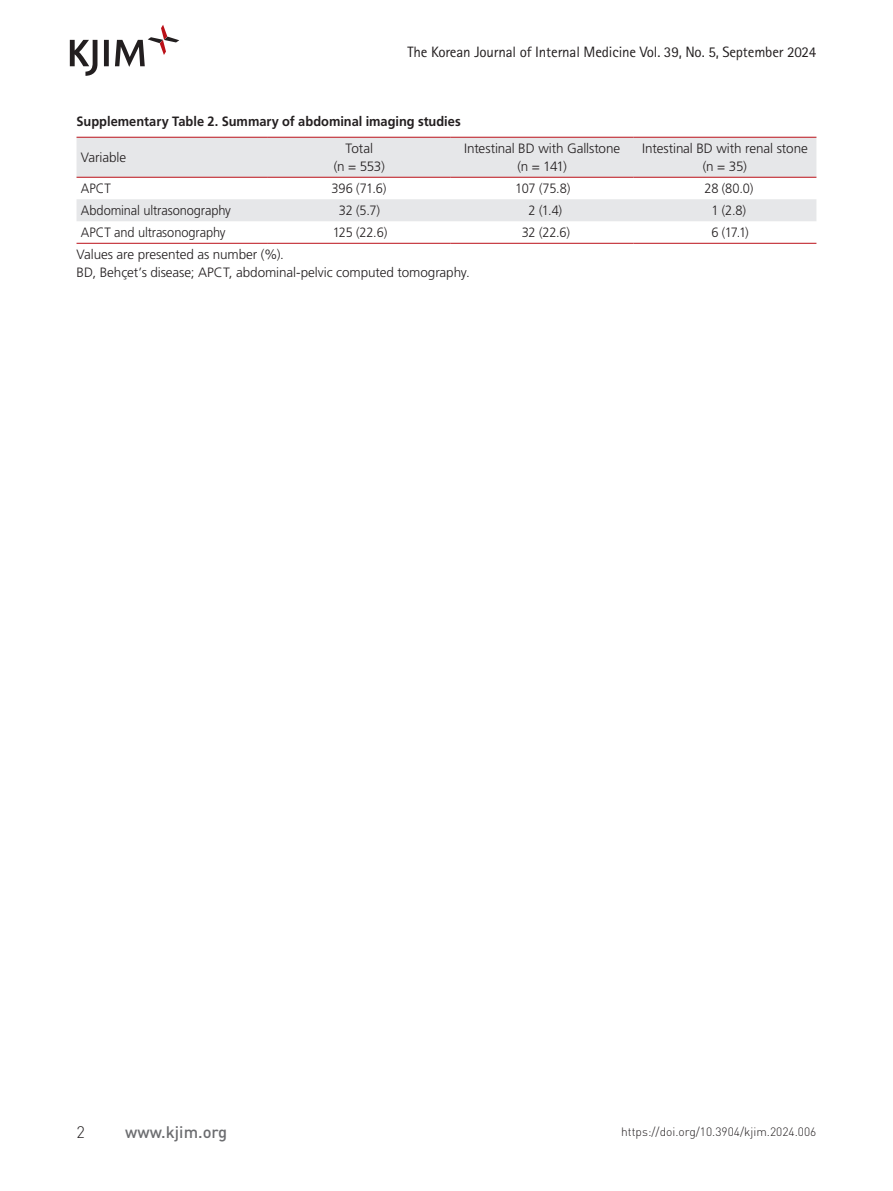
<style>
.page{position:relative;width:893px;height:1191px;background:#fff}
.page>*{position:absolute;margin:0;border:0;box-sizing:border-box;transform-origin:0 0}
.t1{font:500 16.5px "DIN Pro";color:#6c6d70}
.t2{font:300 16.5px "DIN Pro";color:#231f20}
.t3{font:15px "Rotis Sans Serif Std";letter-spacing:-.01em;color:#231f20}
.t4{font:300 13.5px/18px "Frutiger LT Std";letter-spacing:-.005em;color:#231f20;text-align:center}
.t5{font:300 13.5px "Frutiger LT Std";letter-spacing:-.005em;color:#231f20;scale:.95 1}
.t6{font:700 13.5px "Frutiger LT Std";color:#231f20;scale:.95 1}
.t7{font:300 12px "DIN Pro";color:#231f20}
</style>
<div class="page">
<svg style="left:70px;top:25px;width:109px;height:51px"></svg>
<svg style="left:77px;top:138px;width:739px;height:83px;fill:#e6e7e9"></svg>
<hr style="left:77px;top:137px;width:191px;height:1px;background:#bb1018">
<hr style="left:268px;top:137px;width:183px;height:1px;background:#bb1018">
<hr style="left:451px;top:137px;width:183px;height:1px;background:#bb1018">
<hr style="left:634px;top:137px;width:182px;height:1px;background:#bb1018">
<hr style="left:77px;top:177px;width:191px;height:1px;background:#bb1018">
<hr style="left:268px;top:177px;width:183px;height:1px;background:#bb1018">
<hr style="left:451px;top:177px;width:183px;height:1px;background:#bb1018">
<hr style="left:634px;top:177px;width:182px;height:1px;background:#bb1018">
<hr style="left:77px;top:243px;width:191px;height:1px;background:#bb1018">
<hr style="left:268px;top:243px;width:183px;height:1px;background:#bb1018">
<hr style="left:451px;top:243px;width:183px;height:1px;background:#bb1018">
<hr style="left:634px;top:243px;width:182px;height:1px;background:#bb1018">
<p class="t3" style="left:407px;top:43px;width:410px">The Korean Journal of Internal Medicine Vol. 39, No. 5, September 2024</p>
<p class="t6" style="left:77px;top:113px;width:406px">Supplementary Table 2. Summary of abdominal imaging studies</p>
<p class="t4" style="left:81px;top:148px;width:47px">Variable</p>
<p class="t4" style="left:334px;top:139px;width:53px">Total<br>(n = 553)</p>
<p class="t4" style="left:464px;top:139px;width:158px">Intestinal BD with Gallstone (n = 141)</p>
<p class="t4" style="left:642px;top:139px;width:167px">Intestinal BD with renal stone (n = 35)</p>
<p class="t5" style="left:81px;top:180px;width:33px">APCT</p>
<p class="t5" style="left:331px;top:180px;width:59px">396 (71.6)</p>
<p class="t5" style="left:515px;top:180px;width:59px">107 (75.8)</p>
<p class="t5" style="left:705px;top:180px;width:53px">28 (80.0)</p>
<p class="t5" style="left:81px;top:202px;width:160px">Abdominal ultrasonography</p>
<p class="t5" style="left:339px;top:202px;width:45px">32 (5.7)</p>
<p class="t5" style="left:529px;top:202px;width:37px">2 (1.4)</p>
<p class="t5" style="left:711px;top:202px;width:38px">1 (2.8)</p>
<p class="t5" style="left:81px;top:224px;width:154px">APCT and ultrasonography</p>
<p class="t5" style="left:333px;top:224px;width:59px">125 (22.6)</p>
<p class="t5" style="left:522px;top:224px;width:52px">32 (22.6)</p>
<p class="t5" style="left:711px;top:224px;width:41px">6 (17.1)</p>
<p class="t4" style="left:77px;top:246px;width:395px;text-align:left">Values are presented as number (%).<br>BD, Behçet’s disease; APCT, abdominal-pelvic computed tomography.</p>
<p class="t2" style="left:77px;top:1120px;width:10px">2</p>
<p class="t1" style="left:125px;top:1120px;width:104px">www.kjim.org</p>
<p class="t7" style="left:621px;top:1123px;width:197px">https://doi.org/10.3904/kjim.2024.006</p>
</div>
